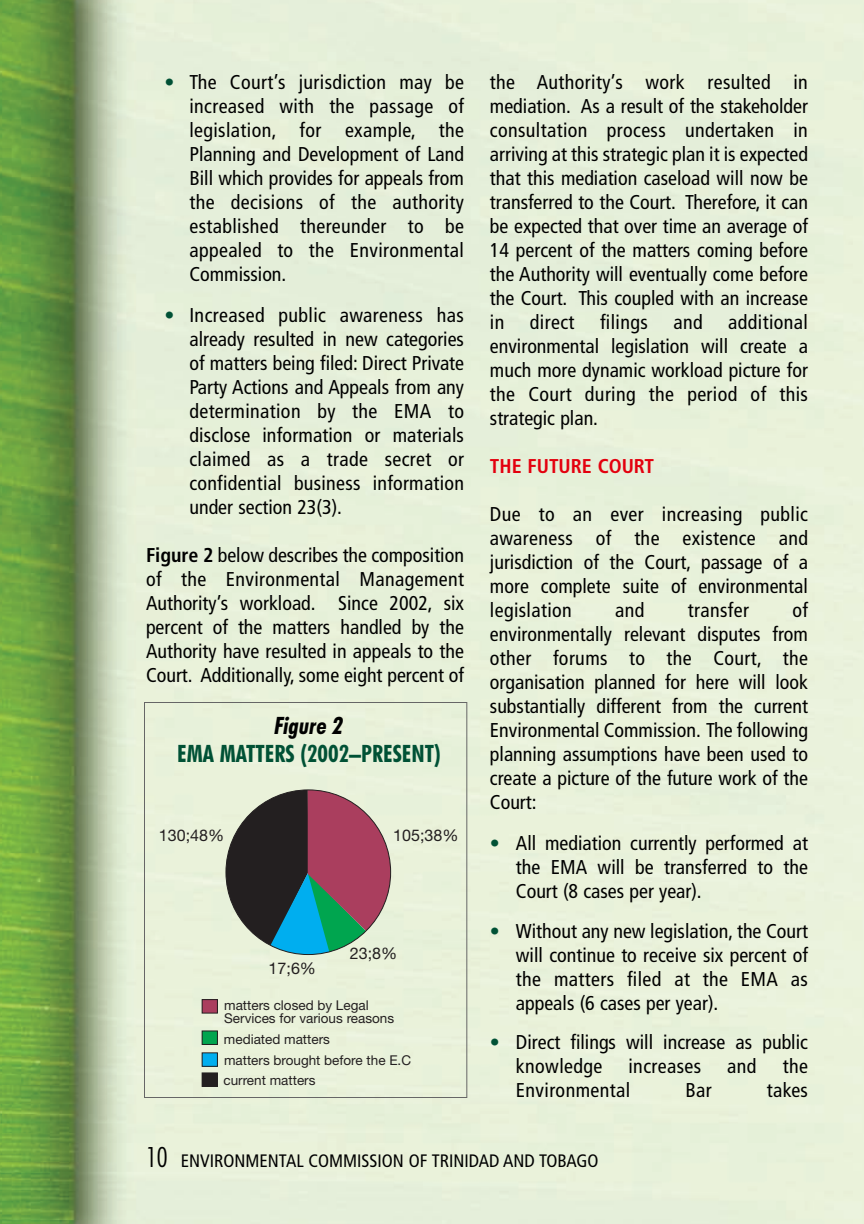
<style>
.page{position:relative;width:864px;height:1224px;background:#fff}
.page>*{position:absolute;margin:0;border:0;box-sizing:border-box;transform-origin:0 0}
.t1{font:700 condensed 24px "Futura BT";color:#005135}
.t2{font:italic 700 condensed 24px "Futura BT";color:#000}
.t3{font:condensed 20px/24px "Frutiger";color:#000;text-align:justify}
.t4{font:condensed 20px "Frutiger";letter-spacing:.02em;color:#000}
.t5{font:700 condensed 20px "Frutiger";color:#e3000e}
.t6{font:condensed 18px "Frutiger";color:#000}
.t7{font:16.2px "Helvetica Neue";color:#231f20}
.t8{font:13.4px/13.4px "Helvetica Neue";color:#231f20}
.s1{color:#005135}
.s2{font-weight:700}
.s3{font-family:"Futura BT";font-weight:300;font-size:28px}
</style>
<div class="page">
<img style="left:0;top:0;width:864px;height:1224px">
<div style="left:202px;top:1000px;width:15px;height:13px;background:#aa3e5e"></div>
<div style="left:202px;top:999px;width:16px;height:14px;border:1px solid #231f20"></div>
<div style="left:202px;top:1031px;width:15px;height:13px;background:#00a54f"></div>
<div style="left:202px;top:1031px;width:16px;height:14px;border:1px solid #231f20"></div>
<div style="left:202px;top:1053px;width:15px;height:13px;background:#00aeef"></div>
<div style="left:202px;top:1053px;width:16px;height:14px;border:1px solid #231f20"></div>
<div style="left:202px;top:1073px;width:15px;height:13px;background:#231f20"></div>
<div style="left:202px;top:1073px;width:16px;height:14px;border:1px solid #231f20"></div>
<svg style="left:226px;top:790px;width:165px;height:165px;background:#6e696e"></svg>
<div style="left:144px;top:702px;width:323px;height:396px;border:1px solid #666"></div>
<p class="t3" style="left:189px;top:72px;width:276px;text-indent:-25px"><span class="s1">•</span> The Court’s jurisdiction may be increased with the passage of legislation, for example, the Planning and Development of Land Bill which provides for appeals from the decisions of the authority established thereunder to be appealed to the Environmental Commission.</p>
<p class="t3" style="left:189px;top:305px;width:276px;text-indent:-25px"><span class="s1">•</span> Increased public awareness has already resulted in new categories of matters being filed: Direct Private Party Actions and Appeals from any determination by the EMA to disclose information or materials claimed as a trade secret or confidential business information under section 23(3).</p>
<p class="t3" style="left:146px;top:545px;width:320px"><span class="s2">Figure 2</span> below describes the composition of the Environmental Management Authority’s workload. Since 2002, six percent of the matters handled by the Authority have resulted in appeals to the Court. Additionally, some eight percent of</p>
<p class="t2" style="left:275px;top:716px;width:70px">Figure 2</p>
<p class="t1" style="left:177px;top:744px;width:265px">EMA MATTERS (2002–PRESENT)</p>
<p class="t7" style="left:159px;top:830px;width:67px">130;48%</p>
<p class="t7" style="left:393px;top:829px;width:67px">105;38%</p>
<p class="t7" style="left:269px;top:963px;width:49px">17;6%</p>
<p class="t7" style="left:350px;top:947px;width:49px">23;8%</p>
<p class="t8" style="left:224px;top:1000px;width:172px">matters closed by Legal<br>Services for various reasons</p>
<p class="t8" style="left:224px;top:1033px;width:108px">mediated matters</p>
<p class="t8" style="left:224px;top:1055px;width:189px">matters brought before the E.C</p>
<p class="t8" style="left:223px;top:1075px;width:94px">current matters</p>
<p class="t3" style="left:490px;top:72px;width:320px">the Authority’s work resulted in mediation. As a result of the stakeholder consultation process undertaken in arriving at this strategic plan it is expected that this mediation caseload will now be transferred to the Court. Therefore, it can be expected that over time an average of 14 percent of the matters coming before the Authority will eventually come before the Court. This coupled with an increase in</p>
<p class="t3" style="left:530px;top:312px;width:46px">direct</p>
<p class="t4" style="left:600px;top:314px;width:49px">filings</p>
<p class="t3" style="left:673px;top:312px;width:31px">and</p>
<p class="t3" style="left:490px;top:312px;width:320px;text-indent:238px">additional environmental legislation will create a much more dynamic workload picture for the Court during the period of this strategic plan.</p>
<p class="t5" style="left:490px;top:458px;width:166px">THE FUTURE COURT</p>
<p class="t3" style="left:490px;top:504px;width:320px">Due to an ever increasing public awareness of the existence and jurisdiction of the Court, passage of a more complete suite of environmental legislation</p>
<p class="t3" style="left:490px;top:600px;width:320px;text-indent:302px">of environmentally relevant disputes from other forums to the Court, the organisation planned for here will look substantially different from the current Environmental Commission. The following planning assumptions have been used to create a picture of the future work of the Court:</p>
<p class="t3" style="left:516px;top:833px;width:294px;text-indent:-26px"><span class="s1">•</span> All mediation currently performed at the EMA will be transferred to the Court (8 cases per year).</p>
<p class="t3" style="left:516px;top:920px;width:294px;text-indent:-26px"><span class="s1">•</span> Without any new legislation, the Court will continue to receive six percent of the matters filed at the EMA as appeals (6 cases per year).</p>
<p class="t3" style="left:516px;top:1032px;width:294px;text-indent:-26px"><span class="s1">•</span> Direct filings will increase as public knowledge</p>
<p class="t3" style="left:615px;top:600px;width:31px">and</p>
<p class="t4" style="left:688px;top:602px;width:63px">transfer</p>
<p class="t4" style="left:628px;top:1058px;width:74px">increases</p>
<p class="t3" style="left:727px;top:1056px;width:31px">and</p>
<p class="t3" style="left:783px;top:1056px;width:27px">the</p>
<p class="t4" style="left:516px;top:1082px;width:116px">Environmental</p>
<p class="t3" style="left:685px;top:1080px;width:28px">Bar</p>
<p class="t3" style="left:767px;top:1080px;width:43px">takes</p>
<p class="t6" style="left:146px;top:1154px;width:454px"><span class="s3">10</span> ENVIRONMENTAL COMMISSION OF TRINIDAD AND TOBAGO</p>
</div>
